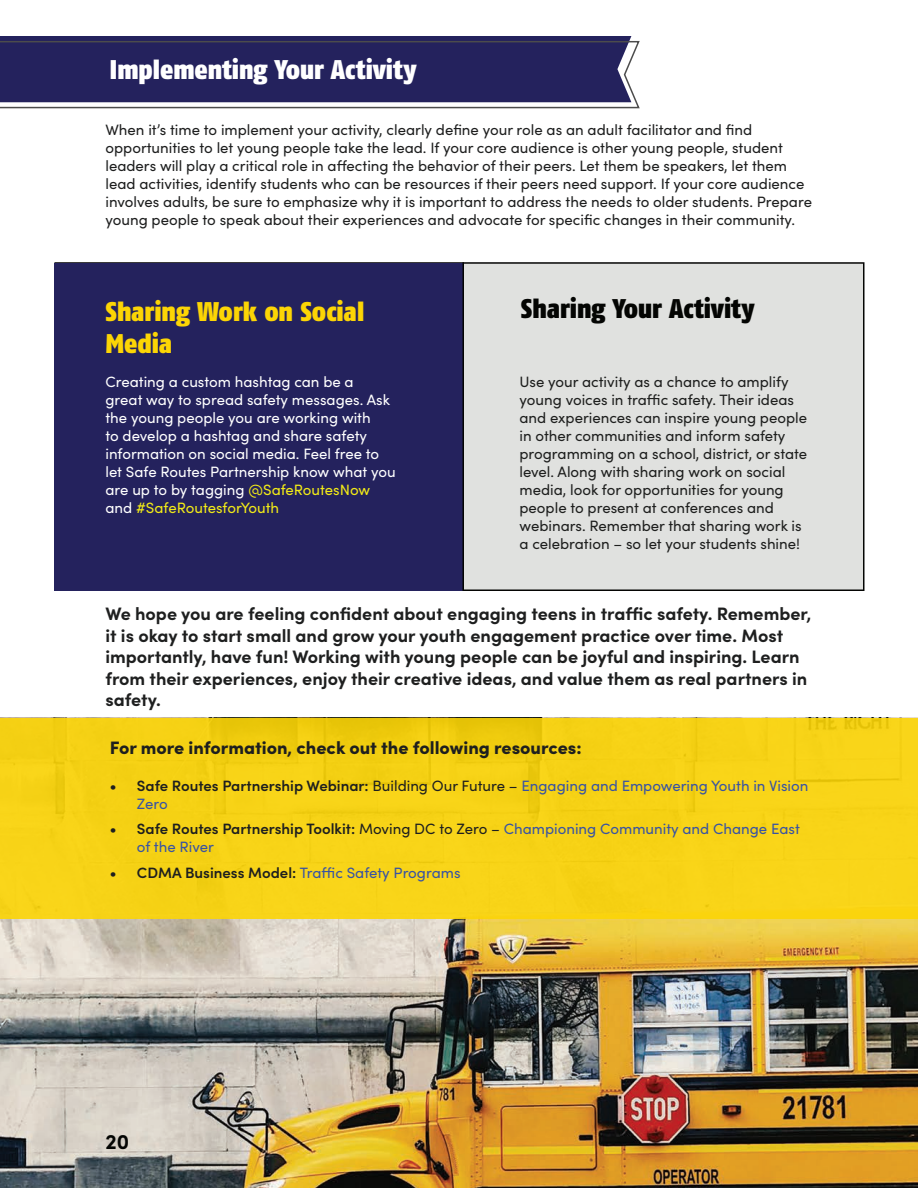
<style>
.page{position:relative;width:918px;height:1188px;background:#fff}
.page>*{position:absolute;margin:0;border:0;box-sizing:border-box;transform-origin:0 0}
.t1{font:900 27px "Fago Co";color:#fff}
.t2{font:900 27px/32.4px "Fago Co";letter-spacing:-.005em;color:#fcd505}
.t3{font:900 27px "Fago Co";color:#040503}
.t4{font:700 21px "Sofia Pro";color:#040503}
.t5{font:700 18px/21.6px "Sofia Pro";color:#1e1f1f}
.t6{font:900 18px "Sofia Pro";color:#1e1f1f}
.t7{font:15px/18px "Sofia Pro";color:#1e1f1f}
.t8{font:15px/18px "Sofia Pro";color:#1e1f1e}
.t9{font:15px/18px "Sofia Pro";color:#fff}
.t10{font:15px/18px "Sofia Pro";color:#3853a3}
.s1{color:#f2eb17}
.s2{font-weight:600;color:#1e1f1f}
.s3{color:#1e1f1f}
</style>
<div class="page">
<img style="left:0;top:919px;width:918px;height:269px">
<div style="left:0;top:718px;width:918px;height:201px;background:#f7d316"></div>
<hr style="left:0;top:36px;width:631px;height:4px;background:#24225d">
<svg style="left:0;top:40px;width:640px;height:69px;background:#3a386b"></svg>
<div style="left:55px;top:263px;width:809px;height:327px;background:#e0e1df"></div>
<div style="left:54px;top:263px;width:408px;height:328px;background:#24225d"></div>
<hr style="left:462px;top:262px;width:2px;height:329px;background:#040503">
<h1 class="t1" style="left:110px;top:53px;width:308px">Implementing Your Activity</h1>
<p class="t7" style="left:105px;top:120px;width:708px">When it’s time to implement your activity, clearly define your role as an adult facilitator and find opportunities to let young people take the lead. If your core audience is other young people, student leaders will play a critical role in affecting the behavior of their peers. Let them be speakers, let them lead activities, identify students who can be resources if their peers need support. If your core audience involves adults, be sure to emphasize why it is important to address the needs to older students. Prepare young people to speak about their experiences and advocate for specific changes in their community.</p>
<h1 class="t2" style="left:105px;top:295px;width:260px">Sharing Work on Social<br>Media</h1>
<h1 class="t3" style="left:521px;top:292px;width:235px">Sharing Your Activity</h1>
<p class="t9" style="left:105px;top:372px;width:292px">Creating a custom hashtag can be a<br>great way to spread safety messages. Ask the young people you are working with<br>to develop a hashtag and share safety information on social media. Feel free to let Safe Routes Partnership know what you are up to by tagging <span class="s1">@SafeRoutesNow </span>and <span class="s1">#SafeRoutesforYouth</span></p>
<p class="t8" style="left:519px;top:372px;width:289px">Use your activity as a chance to amplify young voices in traffic safety. Their ideas and experiences can inspire young people in other communities and inform safety programming on a school, district, or state level. Along with sharing work on social media, look for opportunities for young people to present at conferences and webinars. Remember that sharing work is a celebration – so let your students shine!</p>
<p class="t5" style="left:105px;top:602px;width:707px">We hope you are feeling confident about engaging teens in traffic safety. Remember, it is okay to start small and grow your youth engagement practice over time. Most importantly, have fun! Working with young people can be joyful and inspiring. Learn from their experiences, enjoy their creative ideas, and value them as real partners in safety.</p>
<p class="t6" style="left:110px;top:734px;width:473px">For more information, check out the following resources:</p>
<p class="t10" style="left:137px;top:776px;width:673px;text-indent:-27px"><span class="s2">• Safe Routes Partnership Webinar:</span> <span class="s3">Building Our Future –</span> Engaging and Empowering Youth in Vision<br>Zero</p>
<p class="t10" style="left:137px;top:819px;width:664px;text-indent:-27px"><span class="s2">• Safe Routes Partnership Toolkit:</span> <span class="s3">Moving DC to Zero –</span> Championing Community and Change East of the River</p>
<p class="t10" style="left:110px;top:863px;width:352px"><span class="s2">• CDMA Business Model:</span> Traffic Safety Programs</p>
<h2 class="t4" style="left:105px;top:1125px;width:25px">20</h2>
</div>
